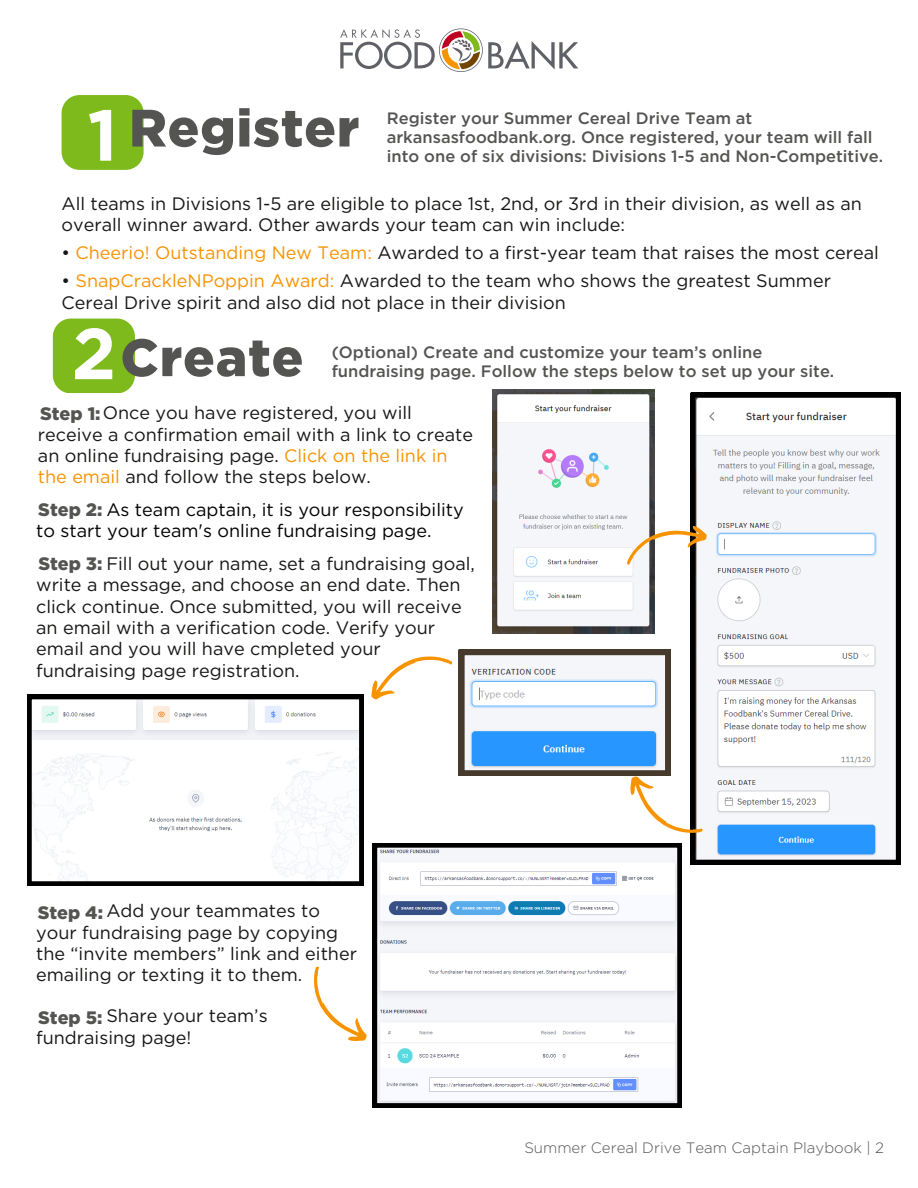
<style>
.page{position:relative;width:918px;height:1188px;background:#fff}
.page>*{position:absolute;margin:0;border:0;box-sizing:border-box;transform-origin:0 0}
.t1{font:700 72px "Gotham";color:#fff}
.t2{font:900 52.5px "Gotham";letter-spacing:.015em;color:#545453}
.t3{font:18px/21.3px "Gotham";color:#171615}
.t4{font:18px/21.3px "Gotham";color:#000}
.t5{font:900 18px "Gotham";color:#545453}
.t6{font:500 16.5px/19.2px "Gotham";color:#545453}
.t7{font:300 15px "Gotham";color:#545453}
.s1{color:#f89300}
.s2{font-weight:900;color:#545453}
</style>
<div class="page">
<svg style="left:340px;top:28px;width:238px;height:44px"></svg>
<div style="left:62px;top:95px;width:82px;height:75px;background:#7eba1c;border-radius:18px"></div>
<div style="left:53px;top:319px;width:82px;height:74px;background:#7eba1c;border-radius:18px"></div>
<img style="left:493px;top:390px;width:162px;height:244px">
<svg style="left:691px;top:393px;width:209px;height:471px"></svg>
<svg style="left:621px;top:521px;width:89px;height:44px"></svg>
<svg style="left:459px;top:650px;width:245px;height:198px"></svg>
<svg style="left:371px;top:656px;width:82px;height:44px"></svg>
<svg style="left:373px;top:843px;width:309px;height:265px"></svg>
<svg style="left:27px;top:695px;width:337px;height:191px"></svg>
<svg style="left:314px;top:965px;width:59px;height:85px"></svg>
<h3 class="t2" style="left:129px;top:105px;width:232px">Register</h3>
<p class="t6" style="left:387px;top:110px;width:498px">Register your Summer Cereal Drive Team at arkansasfoodbank.org. Once registered, your team will fall into one of six divisions: Divisions 1-5 and Non-Competitive.</p>
<p class="t3" style="left:62px;top:194px;width:802px">All teams in Divisions 1-5 are eligible to place 1st, 2nd, or 3rd in their division, as well as an overall winner award. Other awards your team can win include:</p>
<p class="t3" style="left:62px;top:243px;width:819px">• <span class="s1">Cheerio! Outstanding New Team:</span> Awarded to a first-year team that raises the most cereal</p>
<p class="t3" style="left:62px;top:271px;width:771px">• <span class="s1">SnapCrackleNPoppin Award:</span> Awarded to the team who shows the greatest Summer<br>Cereal Drive spirit and also did not place in their division</p>
<h2 class="t1" style="left:87px;top:103px;width:32px">1</h2>
<p class="t1" style="left:71px;top:322px;width:46px">2</p>
<h3 class="t2" style="left:120px;top:334px;width:184px">Create</h3>
<h2 class="t6" style="left:332px;top:343px;width:504px">(Optional) Create and customize your team’s online fundraising page. Follow the steps below to set up your site.</h2>
<h3 class="t3" style="left:38px;top:403px;width:437px"><span class="s2">Step 1:</span>Once you have registered, you will receive a confirmation email with a link to create an online fundraising page. <span class="s1">Click on the link in the email</span> and follow the steps below.</h3>
<h2 class="t4" style="left:36px;top:500px;width:429px"><span class="s2">Step 2:</span> As team captain, it is your responsibility to start your team's online fundraising page.</h2>
<h3 class="t3" style="left:36px;top:554px;width:440px"><span class="s2">Step 3:</span> Fill out your name, set a fundraising goal, write a message, and choose an end date. Then click continue. Once submitted, you will receive an email with a verification code. Verify your email and you will have cmpleted your fundraising page registration.</h3>
<p class="t3" style="left:36px;top:901px;width:322px;text-indent:70px">Add your teammates to your fundraising page by copying the “invite members” link and either emailing or texting it to them.</p>
<p class="t5" style="left:38px;top:905px;width:67px">Step 4:</p>
<p class="t3" style="left:36px;top:1006px;width:233px;text-indent:70px">Share your team’s fundraising page!</p>
<h3 class="t5" style="left:38px;top:1010px;width:66px">Step 5:</h3>
<p class="t7" style="left:524px;top:1141px;width:361px">Summer Cereal Drive Team Captain Playbook | 2</p>
</div>
